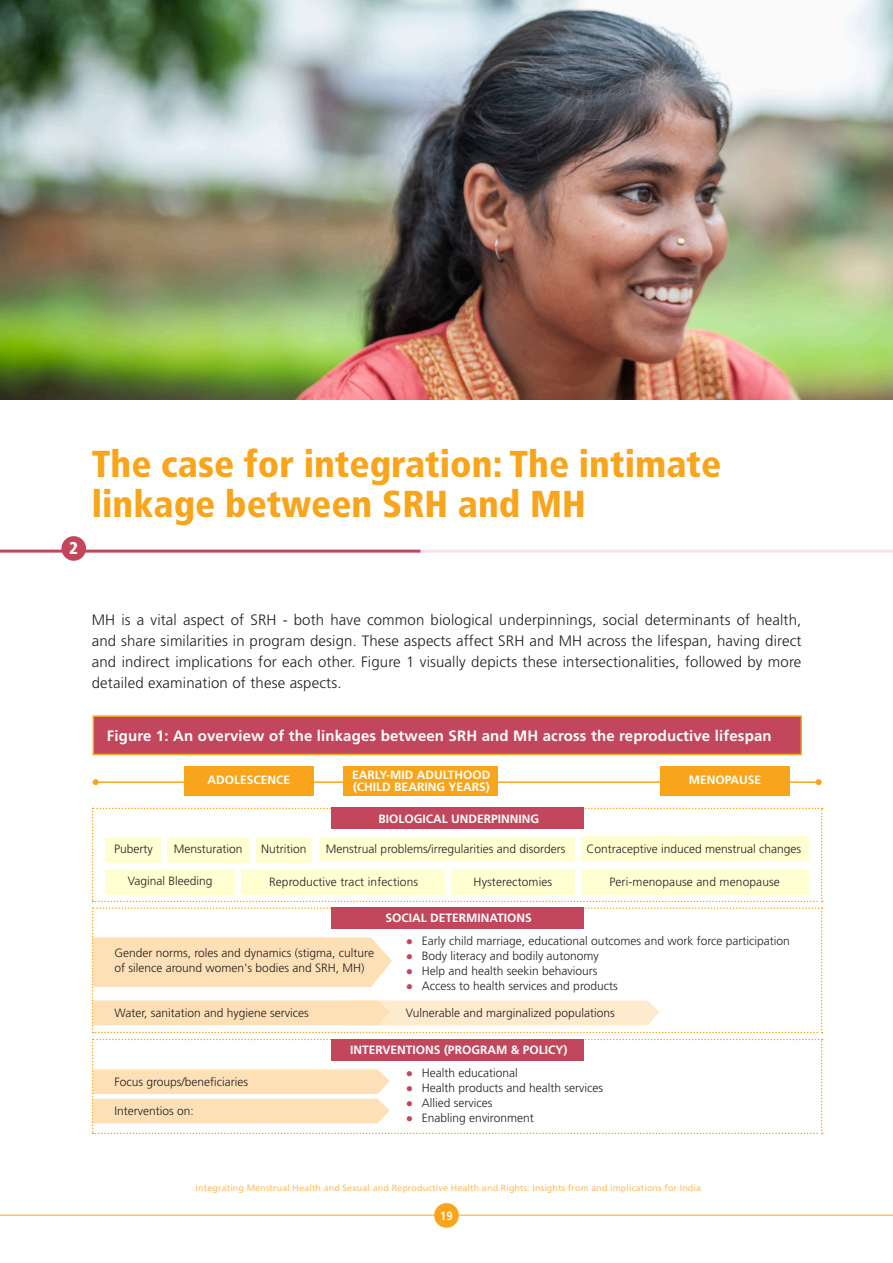
<style>
.page{position:relative;width:893px;height:1263px;background:#fff}
.page>*{position:absolute;margin:0;border:0;box-sizing:border-box;transform-origin:0 0}
.t1{font:900 condensed 37.5px/40.5px "Frutiger LT Std";color:#f9a51b}
.t2{font:900 condensed 17.1px "Frutiger LT Std";color:#fff}
.body{font:300 15px/21px "Frutiger LT Std";letter-spacing:.01em;color:#231f20;text-align:justify}
.body-2{font:700 15px "Frutiger LT Std";letter-spacing:.01em;color:#fff}
.body-3{font:300 12px/15px "Frutiger LT Std";color:#231f20}
.body-4{font:700 12px/12px "Frutiger LT Std";color:#fff}
.t3{font:700 condensed 12px "Frutiger LT Std";color:#fff}
.t4{font:9px "Frutiger LT Std";letter-spacing:.01em;color:#fdbe62}
.s1{color:#c2475c}
</style>
<div class="page">
<div style="left:434px;top:1203px;width:25px;height:25px;background:#f9a51b;border-radius:50%"></div>
<hr style="left:0;top:1215px;width:893px;height:1px;background:#f9a51b">
<img style="left:0;top:0;width:893px;height:399px">
<hr style="left:0;top:550px;width:421px;height:3px;background:#c2475c">
<hr style="left:421px;top:550px;width:472px;height:3px;background:#f6e3e7">
<div style="left:61px;top:536px;width:25px;height:25px;background:#c2475c;border-radius:50%"></div>
<div style="left:93px;top:716px;width:708px;height:38px;background:#c2475c"></div>
<hr style="left:93px;top:715px;width:709px;height:2px;background:#f9a51b">
<hr style="left:93px;top:717px;width:1px;height:37px;background:#f9a51b">
<hr style="left:800px;top:717px;width:2px;height:37px;background:#f9a51b">
<hr style="left:93px;top:754px;width:709px;height:1px;background:#f9a51b">
<hr style="left:96px;top:781px;width:723px;height:2px;background:#f9a51b">
<svg style="left:93px;top:779px;width:6px;height:6px"></svg>
<svg style="left:816px;top:779px;width:6px;height:6px"></svg>
<svg style="left:92px;top:808px;width:731px;height:225px"></svg>
<svg style="left:92px;top:1039px;width:731px;height:95px"></svg>
<div style="left:331px;top:808px;width:252px;height:21px;background:#c2475c"></div>
<div style="left:331px;top:907px;width:252px;height:22px;background:#c2475c"></div>
<div style="left:331px;top:1039px;width:252px;height:21px;background:#c2475c"></div>
<div style="left:184px;top:766px;width:129px;height:30px;background:#f9a51b"></div>
<div style="left:660px;top:766px;width:129px;height:30px;background:#f9a51b"></div>
<div style="left:343px;top:766px;width:155px;height:30px;background:#f9a51b"></div>
<p class="t2" style="left:69px;top:538px;width:10px">2</p>
<p class="t1" style="left:92px;top:443px;width:631px">The case for integration: The intimate linkage between SRH and MH</p>
<p class="body" style="left:92px;top:609px;width:711px">MH is a vital aspect of SRH - both have common biological underpinnings, social determinants of health, and share similarities in program design. These aspects affect SRH and MH across the lifespan, having direct and indirect implications for each other. Figure 1 visually depicts these intersectionalities, followed by more detailed examination of these aspects.</p>
<p class="body-2" style="left:107px;top:727px;width:666px">Figure 1: An overview of the linkages between SRH and MH across the reproductive lifespan</p>
<p class="body-4" style="left:352px;top:768px;width:140px">EARLY-MID ADULTHOOD (CHILD BEARING YEARS)</p>
<p class="body-4" style="left:208px;top:774px;width:84px">ADOLESCENCE</p>
<p class="body-4" style="left:689px;top:774px;width:74px">MENOPAUSE</p>
<p class="body-4" style="left:378px;top:812px;width:162px">BIOLOGICAL UNDERPINNING</p>
<p class="body-3" style="left:114px;top:842px;width:40px">Puberty</p>
<p class="body-3" style="left:174px;top:842px;width:70px">Mensturation</p>
<p class="body-3" style="left:261px;top:842px;width:47px">Nutrition</p>
<p class="body-3" style="left:326px;top:842px;width:241px">Menstrual problems/irregularities and disorders</p>
<p class="body-3" style="left:586px;top:842px;width:216px">Contraceptive induced menstrual changes</p>
<p class="body-3" style="left:128px;top:874px;width:86px">Vaginal Bleeding</p>
<p class="body-3" style="left:269px;top:875px;width:151px">Reproductive tract infections</p>
<p class="body-3" style="left:474px;top:875px;width:80px">Hysterectomies</p>
<p class="body-3" style="left:609px;top:874px;width:172px">Peri-menopause and menopause</p>
<p class="body-4" style="left:386px;top:912px;width:148px">SOCIAL DETERMINATIONS</p>
<p class="body-3" style="left:114px;top:945px;width:261px">Gender norms, roles and dynamics (stigma, culture of silence around women's bodies and SRH, MH)</p>
<p class="body-3" style="left:114px;top:1005px;width:196px">Water, sanitation and hygiene services</p>
<p class="body-3" style="left:406px;top:934px;width:385px"><span class="s1">●</span> Early child marriage, educational outcomes and work force participation</p>
<p class="body-3" style="left:406px;top:949px;width:194px"><span class="s1">●</span> Body literacy and bodily autonomy</p>
<p class="body-3" style="left:406px;top:964px;width:193px"><span class="s1">●</span> Help and health seekin behaviours</p>
<p class="body-3" style="left:406px;top:979px;width:213px"><span class="s1">●</span> Access to health services and products</p>
<p class="body-3" style="left:406px;top:1005px;width:210px">Vulnerable and marginalized populations</p>
<p class="body-3" style="left:114px;top:1074px;width:135px">Focus groups/beneficiaries</p>
<p class="body-3" style="left:114px;top:1103px;width:81px">Interventios on:</p>
<p class="body-4" style="left:350px;top:1043px;width:219px">INTERVENTIONS (PROGRAM &amp; POLICY)</p>
<p class="body-3" style="left:406px;top:1065px;width:113px"><span class="s1">●</span> Health educational</p>
<p class="body-3" style="left:406px;top:1080px;width:199px"><span class="s1">●</span> Health products and health services</p>
<p class="body-3" style="left:406px;top:1095px;width:88px"><span class="s1">●</span> Allied services</p>
<p class="body-3" style="left:406px;top:1110px;width:129px"><span class="s1">●</span> Enabling environment</p>
<p class="t4" style="left:196px;top:1182px;width:507px">Integrating Menstrual Health and Sexual and Reproductive Health and Rights: Insights from and implications for India</p>
<p class="t3" style="left:440px;top:1209px;width:14px">19</p>
</div>
